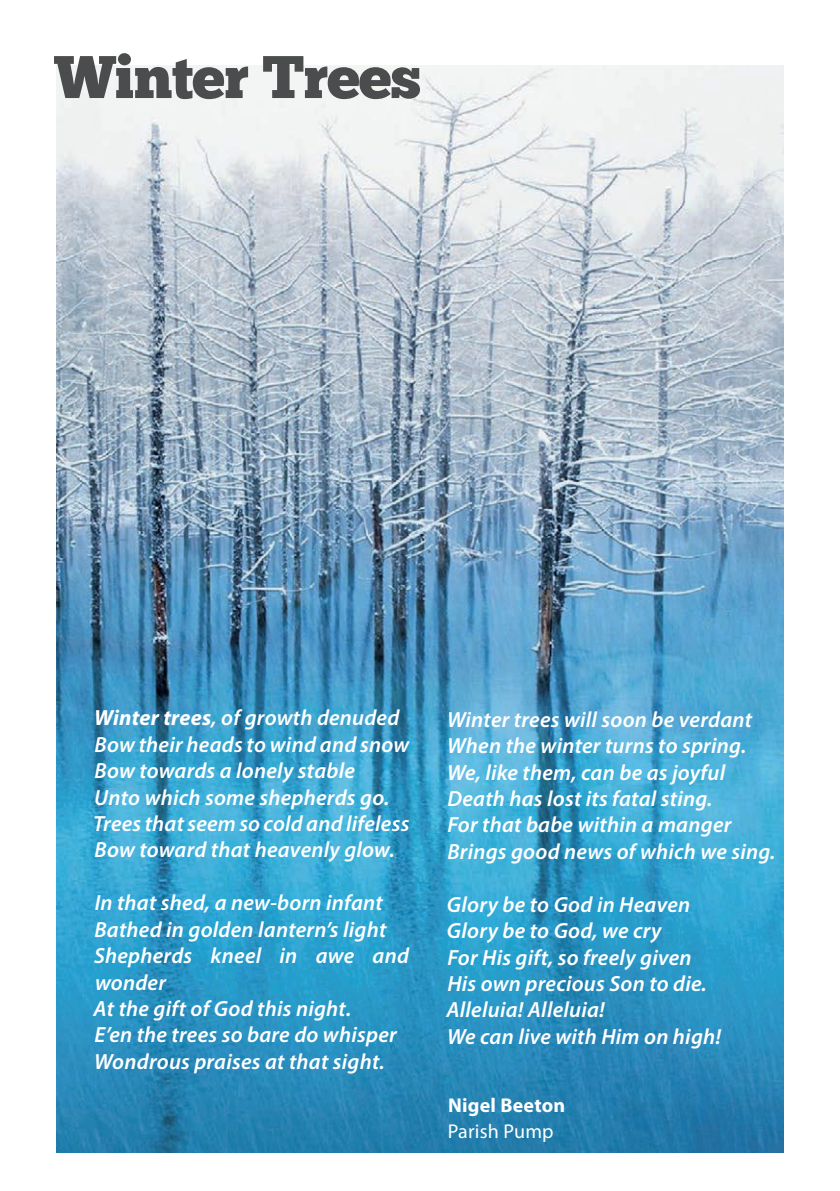
<style>
.page{position:relative;width:840px;height:1191px;background:#fff}
.page>*{position:absolute;margin:0;border:0;box-sizing:border-box;transform-origin:0 0}
.t1{font:60px "Chunk Five";letter-spacing:-.015em;color:#4b4c4d}
.t2{font:italic 600 22px/26.4px "Myriad Pro";letter-spacing:.01em;color:#fff}
.t3{font:700 20px "Myriad Pro";letter-spacing:.01em;color:#fff}
.t4{font:20px "Myriad Pro";letter-spacing:.01em;color:#fff}
.s1{font-weight:700}
</style>
<div class="page">
<img style="left:57px;top:65px;width:725px;height:1087px">
<h1 class="t1" style="left:55px;top:41px;width:368px">Winter Trees</h1>
<p class="t2" style="left:93px;top:704px;width:317px"><span class="s1">Winter trees</span>, of growth denuded<br>Bow their heads to wind and snow<br>Bow towards a lonely stable<br>Unto which some shepherds go.<br>Trees that seem so cold and lifeless<br>Bow toward that heavenly glow.</p>
<p class="t2" style="left:94px;top:889px;width:317px">In that shed, a new-born infant<br>Bathed in golden lantern’s light<br>Shepherds kneel in awe and wonder<br>At the gift of God this night.<br>E’en the trees so bare do whisper<br>Wondrous praises at that sight.</p>
<p class="t2" style="left:447px;top:705px;width:330px">Winter trees will soon be verdant<br>When the winter turns to spring.<br>We, like them, can be as joyful<br>Death has lost its fatal sting.<br>For that babe within a manger<br>Brings good news of which we sing.</p>
<p class="t2" style="left:446px;top:890px;width:276px">Glory be to God in Heaven<br>Glory be to God, we cry<br>For His gift, so freely given<br>His own precious Son to die.<br>Alleluia! Alleluia!<br>We can live with Him on high!</p>
<p class="t3" style="left:448px;top:1092px;width:119px">Nigel Beeton</p>
<p class="t4" style="left:447px;top:1119px;width:107px">Parish Pump</p>
</div>
